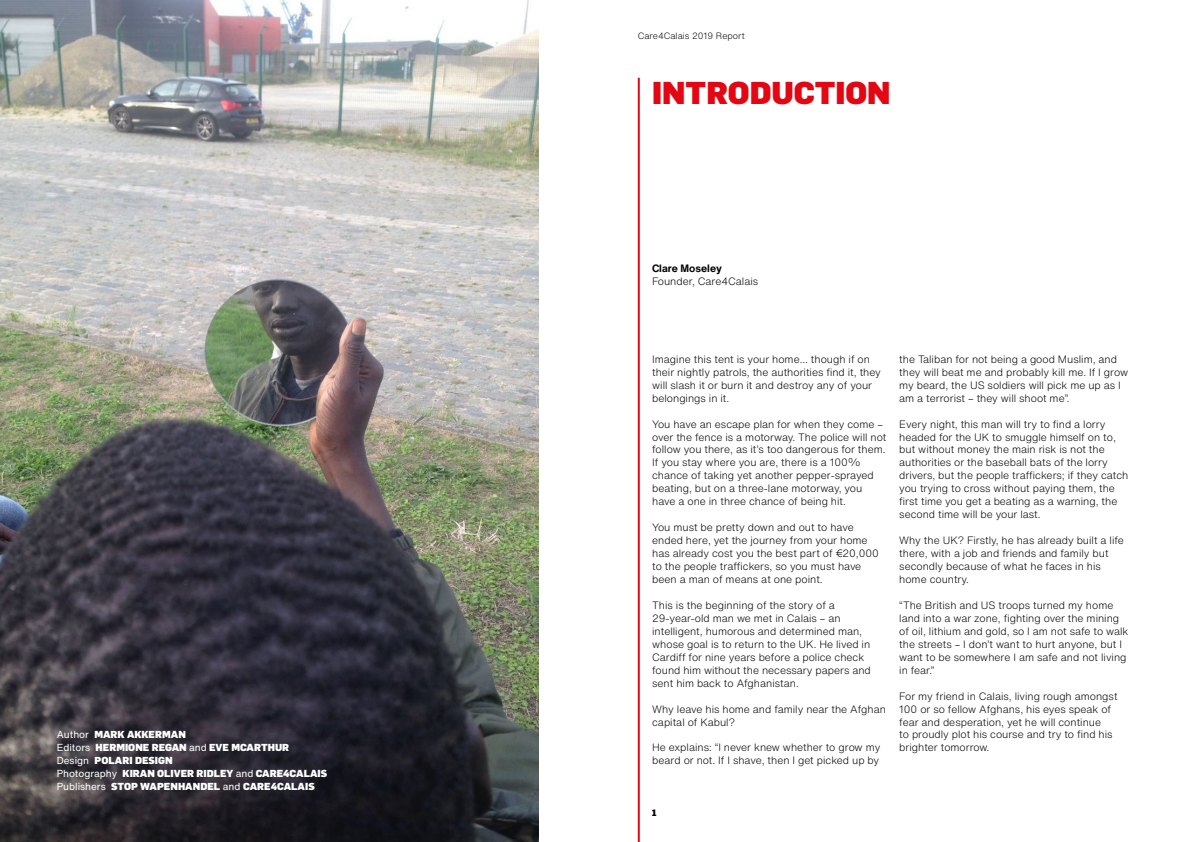
<style>
.page{position:relative;width:1191px;height:842px;background:#fff}
.page>*{position:absolute;margin:0;border:0;box-sizing:border-box;transform-origin:0 0}
.A_heading{font:900 31px "Flama";color:#e30613}
.Body_copy{font:300 10.5px/13px "Helvetica Now Text";color:#000}
.Body_copy-2{font:700 10.5px "Helvetica Now Text";color:#000}
.D_heading_full_width{font:900 10px "Flama";color:#fff}
.t1{font:300 9px "Helvetica Now Text";color:#000}
.t2{font:900 9px "Flama";color:#000}
.s1{font-family:"Helvetica Now Text";font-weight:400}
</style>
<div class="page">
<hr style="left:638px;top:78px;width:2px;height:764px;background:#e30613">
<img style="left:0;top:0;width:539px;height:842px">
<p class="D_heading_full_width" style="left:57px;top:727px;width:131px"><span class="s1">Author</span> MARK AKKERMAN</p>
<p class="D_heading_full_width" style="left:57px;top:740px;width:234px"><span class="s1">Editors</span> HERMIONE REGAN <span class="s1">and</span> EVE MCARTHUR</p>
<p class="D_heading_full_width" style="left:57px;top:753px;width:117px"><span class="s1">Design</span> POLARI DESIGN</p>
<p class="D_heading_full_width" style="left:57px;top:766px;width:272px"><span class="s1">Photography</span> KIRAN OLIVER RIDLEY <span class="s1">and</span> CARE4CALAIS</p>
<p class="D_heading_full_width" style="left:57px;top:779px;width:259px"><span class="s1">Publishers</span> STOP WAPENHANDEL <span class="s1">and</span> CARE4CALAIS</p>
<p class="t1" style="left:638px;top:29px;width:109px">Care4Calais 2019 Report</p>
<p class="A_heading" style="left:652px;top:69px;width:240px">INTRODUCTION</p>
<p class="Body_copy-2" style="left:652px;top:260px;width:71px">Clare Moseley</p>
<p class="Body_copy" style="left:652px;top:274px;width:108px">Founder, Care4Calais</p>
<p class="Body_copy" style="left:652px;top:352px;width:230px">Imagine this tent is your home… though if on their nightly patrols, the authorities find it, they will slash it or burn it and destroy any of your belongings in it.</p>
<p class="Body_copy" style="left:652px;top:417px;width:236px">You have an escape plan for when they come – over the fence is a motorway. The police will not follow you there, as it’s too dangerous for them.<br>If you stay where you are, there is a 100% chance of taking yet another pepper-sprayed beating, but on a three-lane motorway, you have a one in three chance of being hit.</p>
<p class="Body_copy" style="left:652px;top:521px;width:228px">You must be pretty down and out to have ended here, yet the journey from your home has already cost you the best part of €20,000 to the people traffickers, so you must have been a man of means at one point.</p>
<p class="Body_copy" style="left:652px;top:598px;width:220px">This is the beginning of the story of a 29-year-old man we met in Calais – an intelligent, humorous and determined man, whose goal is to return to the UK. He lived in Cardiff for nine years before a police check found him without the necessary papers and sent him back to Afghanistan.</p>
<p class="Body_copy" style="left:652px;top:702px;width:235px">Why leave his home and family near the Afghan capital of Kabul?</p>
<p class="Body_copy" style="left:652px;top:741px;width:230px">He explains: “I never knew whether to grow my beard or not. If I shave, then I get picked up by</p>
<p class="Body_copy" style="left:899px;top:352px;width:230px">the Taliban for not being a good Muslim, and they will beat me and probably kill me. If I grow my beard, the US soldiers will pick me up as I am a terrorist – they will shoot me”.</p>
<p class="Body_copy" style="left:899px;top:417px;width:231px">Every night, this man will try to find a lorry headed for the UK to smuggle himself on to, but without money the main risk is not the authorities or the baseball bats of the lorry drivers, but the people traffickers; if they catch you trying to cross without paying them, the first time you get a beating as a warning, the second time will be your last.</p>
<p class="Body_copy" style="left:899px;top:533px;width:226px">Why the UK? Firstly, he has already built a life there, with a job and friends and family but secondly because of what he faces in his home country.</p>
<p class="Body_copy" style="left:899px;top:598px;width:231px">“The British and US troops turned my home land into a war zone, fighting over the mining of oil, lithium and gold, so I am not safe to walk the streets – I don’t want to hurt anyone, but I want to be somewhere I am safe and not living in fear.”</p>
<p class="Body_copy" style="left:899px;top:689px;width:220px">For my friend in Calais, living rough amongst 100 or so fellow Afghans, his eyes speak of fear and desperation, yet he will continue<br>to proudly plot his course and try to find his brighter tomorrow.</p>
<p class="t2" style="left:652px;top:806px;width:6px">1</p>
</div>
